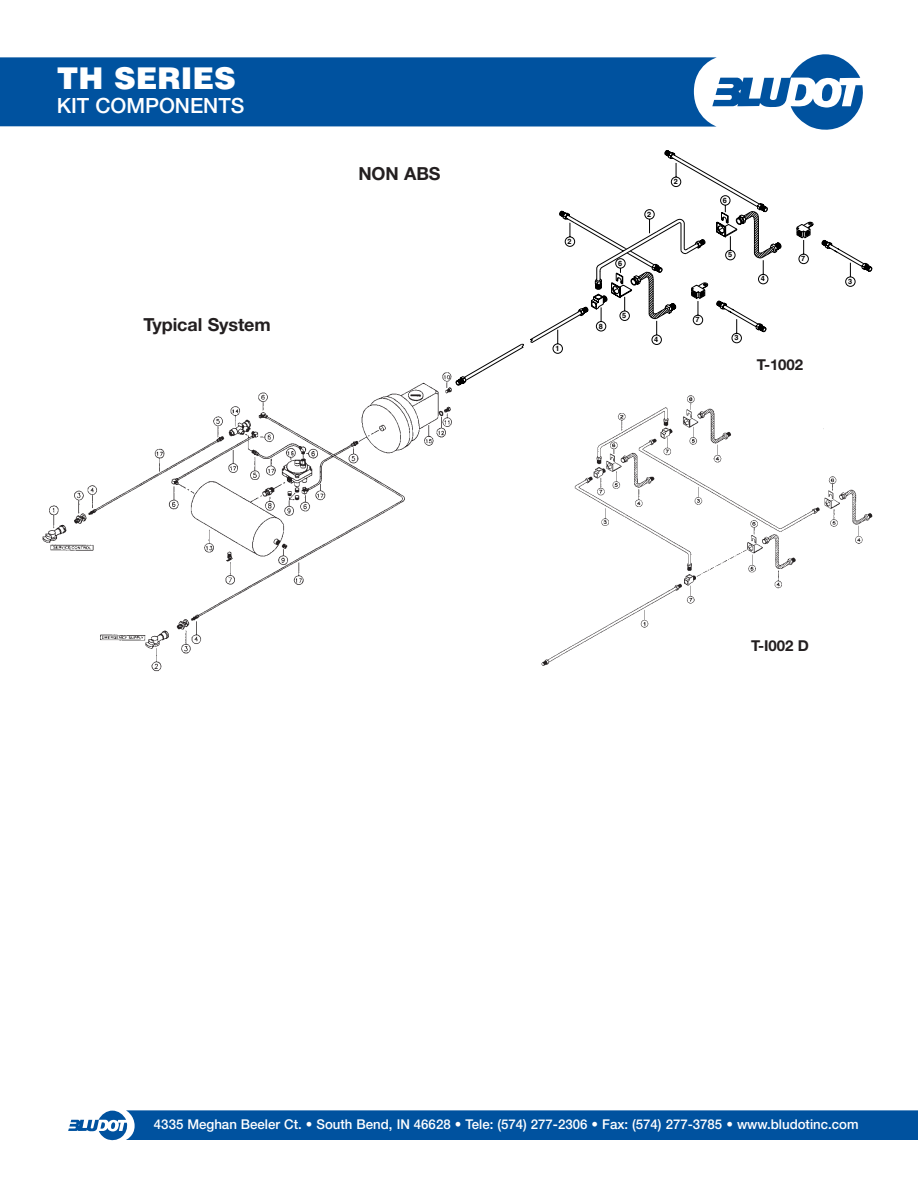
<style>
.page{position:relative;width:918px;height:1188px;background:#fff}
.page>*{position:absolute;margin:0;border:0;box-sizing:border-box;transform-origin:0 0}
.t1{font:900 30px "Helvetica";color:#fff}
.t2{font:500 21px "Helvetica Neue";letter-spacing:-.005em;color:#fff}
.t3{font:700 18px "Helvetica Neue";letter-spacing:-.005em;color:#231f20}
.t4{font:700 15px "Helvetica Neue";letter-spacing:-.005em;color:#231f20}
.t5{font:500 13.5px "Helvetica Neue";color:#fff}
.t6{font:700 7.35px "Helvetica";color:#000}
</style>
<div class="page">
<img style="left:42px;top:372px;width:414px;height:300px">
<svg style="left:456px;top:150px;width:416px;height:236px"></svg>
<div style="left:765px;top:384px;width:10px;height:10px;border:1px solid #000;border-radius:50%"></div>
<img style="left:541px;top:391px;width:332px;height:275px">
<svg style="left:68px;top:1110px;width:850px;height:31px;background:#1761a7"></svg>
<svg style="left:717px;top:54px;width:146px;height:76px"></svg>
<div style="left:0;top:57px;width:717px;height:70px;background:#00529f"></div>
<h1 class="t1" style="left:57px;top:68px;width:181px">TH SERIES</h1>
<h2 class="t2" style="left:57px;top:98px;width:189px">KIT COMPONENTS</h2>
<h3 class="t3" style="left:143px;top:318px;width:129px">Typical System</h3>
<h3 class="t3" style="left:358px;top:167px;width:84px">NON ABS</h3>
<p class="t6" style="left:568px;top:239px;width:6px">2</p>
<p class="t6" style="left:555px;top:346px;width:6px">1</p>
<p class="t6" style="left:618px;top:260px;width:6px">6</p>
<p class="t6" style="left:599px;top:323px;width:6px">8</p>
<p class="t6" style="left:622px;top:313px;width:6px">5</p>
<p class="t6" style="left:647px;top:211px;width:6px">2</p>
<p class="t6" style="left:674px;top:179px;width:6px">2</p>
<p class="t6" style="left:654px;top:337px;width:6px">4</p>
<p class="t6" style="left:696px;top:317px;width:6px">7</p>
<p class="t6" style="left:723px;top:197px;width:6px">6</p>
<p class="t6" style="left:728px;top:252px;width:6px">5</p>
<p class="t6" style="left:801px;top:256px;width:6px">7</p>
<p class="t6" style="left:761px;top:276px;width:6px">4</p>
<p class="t6" style="left:848px;top:279px;width:6px">3</p>
<p class="t6" style="left:734px;top:335px;width:6px">3</p>
<p class="t4" style="left:757px;top:359px;width:48px">T-1002</p>
<p class="t4" style="left:751px;top:641px;width:59px">T-I002 D</p>
<p class="t5" style="left:154px;top:1120px;width:706px">4335 Meghan Beeler Ct. • South Bend, IN 46628 • Tele: (574) 277-2306 • Fax: (574) 277-3785 • www.bludotinc.com</p>
</div>
